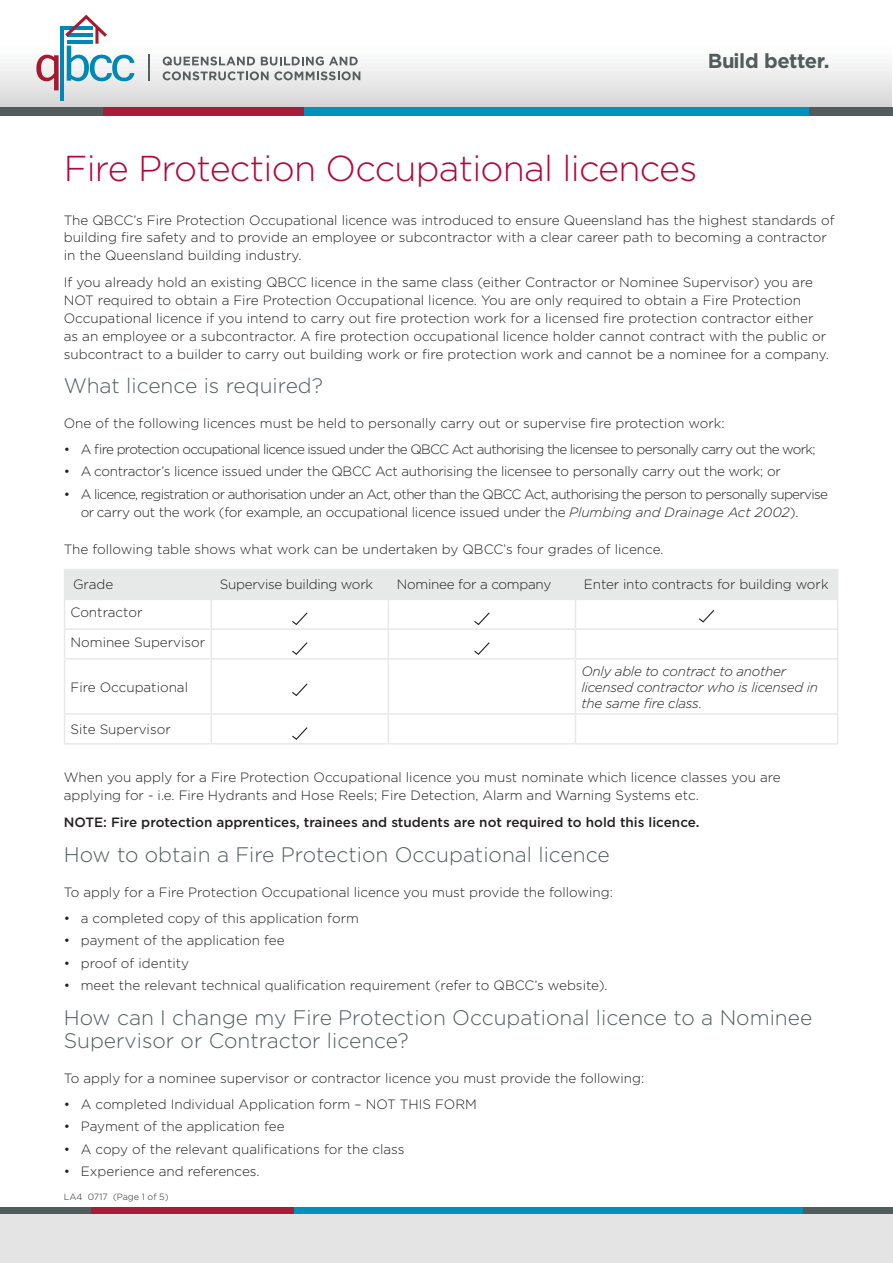
<style>
.page{position:relative;width:893px;height:1263px;background:#fff}
.page>*{position:absolute;margin:0;border:0;box-sizing:border-box;transform-origin:0 0}
.t1{font:300 36px "Gotham";letter-spacing:-.02em;color:#b30739}
.t2{font:300 21px/22.5px "Gotham";color:#525c5d}
.t3{font:700 20.25px "Gotham";letter-spacing:-.025em;color:#525c5d}
.t4{font:300 13.5px/18px "Gotham";color:#231f20}
.t5{font:300 13.5px/18px "Gotham";letter-spacing:-.05em;color:#231f20}
.t6{font:300 13.5px "Gotham";letter-spacing:-.02em;color:#231f20}
.t7{font:500 13.5px "Gotham";color:#231f20}
.t8{font:italic 300 13.5px/16.2px "Gotham";letter-spacing:-.02em;color:#231f20}
.t9{font:300 9px "Gotham";color:#231f20}
.s1{font-style:italic}
.s2{font-style:normal}
</style>
<div class="page">
<hr style="left:64px;top:569px;width:147px;height:1px;background:#e7e8e8">
<hr style="left:211px;top:569px;width:177px;height:1px;background:#e7e8e8">
<hr style="left:388px;top:569px;width:187px;height:1px;background:#e7e8e8">
<hr style="left:575px;top:569px;width:263px;height:1px;background:#e7e8e8">
<hr style="left:64px;top:658px;width:147px;height:2px;background:#e7e8e8">
<hr style="left:64px;top:660px;width:1px;height:53px;background:#e7e8e8">
<hr style="left:211px;top:658px;width:177px;height:2px;background:#e7e8e8">
<hr style="left:210px;top:660px;width:2px;height:53px;background:#e7e8e8">
<hr style="left:388px;top:658px;width:187px;height:2px;background:#e7e8e8">
<hr style="left:388px;top:660px;width:1px;height:53px;background:#e7e8e8">
<hr style="left:575px;top:658px;width:263px;height:2px;background:#e7e8e8">
<hr style="left:575px;top:660px;width:1px;height:53px;background:#e7e8e8">
<hr style="left:837px;top:660px;width:1px;height:53px;background:#e7e8e8">
<hr style="left:64px;top:713px;width:147px;height:2px;background:#e7e8e8">
<svg style="left:64px;top:715px;width:1px;height:28px"></svg>
<hr style="left:211px;top:713px;width:177px;height:2px;background:#e7e8e8">
<hr style="left:210px;top:715px;width:2px;height:28px;background:#e7e8e8">
<hr style="left:388px;top:713px;width:187px;height:2px;background:#e7e8e8">
<svg style="left:388px;top:715px;width:1px;height:28px"></svg>
<hr style="left:575px;top:713px;width:263px;height:2px;background:#e7e8e8">
<svg style="left:575px;top:715px;width:1px;height:28px"></svg>
<svg style="left:837px;top:715px;width:1px;height:28px"></svg>
<hr style="left:64px;top:743px;width:147px;height:2px;background:#e7e8e8">
<hr style="left:211px;top:743px;width:177px;height:2px;background:#e7e8e8">
<hr style="left:388px;top:743px;width:187px;height:2px;background:#e7e8e8">
<hr style="left:575px;top:743px;width:263px;height:2px;background:#e7e8e8">
<svg style="left:64px;top:570px;width:774px;height:88px"></svg>
<svg style="left:292px;top:683px;width:16px;height:13px"></svg>
<svg style="left:292px;top:727px;width:16px;height:13px"></svg>
<div style="left:0;top:19px;width:891px;height:92px;background:linear-gradient(to bottom,#fff,#cacfd3)"></div>
<div style="left:0;top:108px;width:103px;height:8px;background:#525c5d"></div>
<div style="left:103px;top:108px;width:201px;height:8px;background:#a61d37"></div>
<div style="left:304px;top:108px;width:505px;height:8px;background:#0091ba"></div>
<div style="left:809px;top:108px;width:84px;height:8px;background:#525c5d"></div>
<svg style="left:36px;top:55px;width:23px;height:35px"></svg>
<hr style="left:63px;top:26px;width:30px;height:3px;background:#0087b6">
<hr style="left:61px;top:26px;width:3px;height:75px;background:#0087b6">
<svg style="left:65px;top:15px;width:69px;height:66px"></svg>
<hr style="left:148px;top:55px;width:2px;height:26px;background:#565e5e">
<svg style="left:163px;top:57px;width:197px;height:23px"></svg>
<div style="left:0;top:1211px;width:893px;height:52px;background:#e4e4e4"></div>
<div style="left:0;top:1207px;width:91px;height:7px;background:#525c5d"></div>
<div style="left:91px;top:1207px;width:203px;height:7px;background:#a61d37"></div>
<div style="left:294px;top:1207px;width:510px;height:7px;background:#0091ba"></div>
<div style="left:804px;top:1207px;width:89px;height:7px;background:#525c5d"></div>
<h3 class="t3" style="left:708px;top:48px;width:123px">Build better.</h3>
<h1 class="t1" style="left:64px;top:146px;width:635px">Fire Protection Occupational licences</h1>
<p class="t4" style="left:64px;top:210px;width:772px">The QBCC’s Fire Protection Occupational licence was introduced to ensure Queensland has the highest standards of building fire safety and to provide an employee or subcontractor with a clear career path to becoming a contractor in the Queensland building industry.</p>
<p class="t4" style="left:64px;top:273px;width:766px">If you already hold an existing QBCC licence in the same class (either Contractor or Nominee Supervisor) you are NOT required to obtain a Fire Protection Occupational licence. You are only required to obtain a Fire Protection Occupational licence if you intend to carry out fire protection work for a licensed fire protection contractor either as an employee or a subcontractor. A fire protection occupational licence holder cannot contract with the public or subcontract to a builder to carry out building work or fire protection work and cannot be a nominee for a company.</p>
<h2 class="t2" style="left:64px;top:373px;width:261px">What licence is required?</h2>
<p class="t4" style="left:64px;top:413px;width:662px">One of the following licences must be held to personally carry out or supervise fire protection work:</p>
<p class="t5" style="left:64px;top:440px;width:753px">• A fire protection occupational licence issued under the QBCC Act authorising the licensee to personally carry out the work;</p>
<p class="t6" style="left:64px;top:463px;width:718px">• A contractor’s licence issued under the QBCC Act authorising the licensee to personally carry out the work; or</p>
<p class="t5" style="left:81px;top:484px;width:749px;text-indent:-17px">• A licence, registration or authorisation under an Act, other than the QBCC Act, authorising the person to personally supervise or carry out the work (for example, an occupational licence issued under the <span class="s1">Plumbing and Drainage Act 2002</span>).</p>
<p class="t4" style="left:64px;top:540px;width:601px">The following table shows what work can be undertaken by QBCC’s four grades of licence.</p>
<p class="t4" style="left:73px;top:574px;width:42px">Grade</p>
<p class="t6" style="left:220px;top:575px;width:155px">Supervise building work</p>
<p class="t6" style="left:397px;top:575px;width:156px">Nominee for a company</p>
<p class="t4" style="left:584px;top:574px;width:246px">Enter into contracts for building work</p>
<p class="t4" style="left:71px;top:603px;width:73px">Contractor</p>
<p class="t4" style="left:71px;top:633px;width:136px">Nominee Supervisor</p>
<p class="t4" style="left:71px;top:678px;width:119px">Fire Occupational</p>
<p class="t8" style="left:581px;top:662px;width:238px">Only able to contract to another licensed contractor who is licensed in the same fire class<span class="s2">.</span></p>
<p class="t4" style="left:71px;top:720px;width:102px">Site Supervisor</p>
<p class="t4" style="left:64px;top:768px;width:718px">When you apply for a Fire Protection Occupational licence you must nominate which licence classes you are applying for - i.e. Fire Hydrants and Hose Reels; Fire Detection, Alarm and Warning Systems etc.</p>
<p class="t7" style="left:64px;top:813px;width:637px">NOTE: Fire protection apprentices, trainees and students are not required to hold this licence.</p>
<h2 class="t2" style="left:64px;top:842px;width:547px">How to obtain a Fire Protection Occupational licence</h2>
<p class="t4" style="left:64px;top:882px;width:551px">To apply for a Fire Protection Occupational licence you must provide the following:</p>
<p class="t4" style="left:64px;top:909px;width:297px">• a completed copy of this application form</p>
<p class="t4" style="left:64px;top:931px;width:222px">• payment of the application fee</p>
<p class="t4" style="left:64px;top:953px;width:127px">• proof of identity</p>
<p class="t4" style="left:64px;top:976px;width:545px">• meet the relevant technical qualification requirement (refer to QBCC’s website).</p>
<h2 class="t2" style="left:64px;top:1006px;width:750px">How can I change my Fire Protection Occupational licence to a Nominee<br>Supervisor or Contractor licence?</h2>
<p class="t4" style="left:64px;top:1068px;width:582px">To apply for a nominee supervisor or contractor licence you must provide the following:</p>
<p class="t4" style="left:64px;top:1095px;width:415px">• A completed Individual Application form – NOT THIS FORM</p>
<p class="t4" style="left:64px;top:1117px;width:222px">• Payment of the application fee</p>
<p class="t4" style="left:64px;top:1139px;width:342px">• A copy of the relevant qualifications for the class</p>
<p class="t4" style="left:64px;top:1162px;width:197px">• Experience and references.</p>
<p class="t9" style="left:64px;top:1191px;width:106px">LA4 0717 (Page 1 of 5)</p>
</div>
